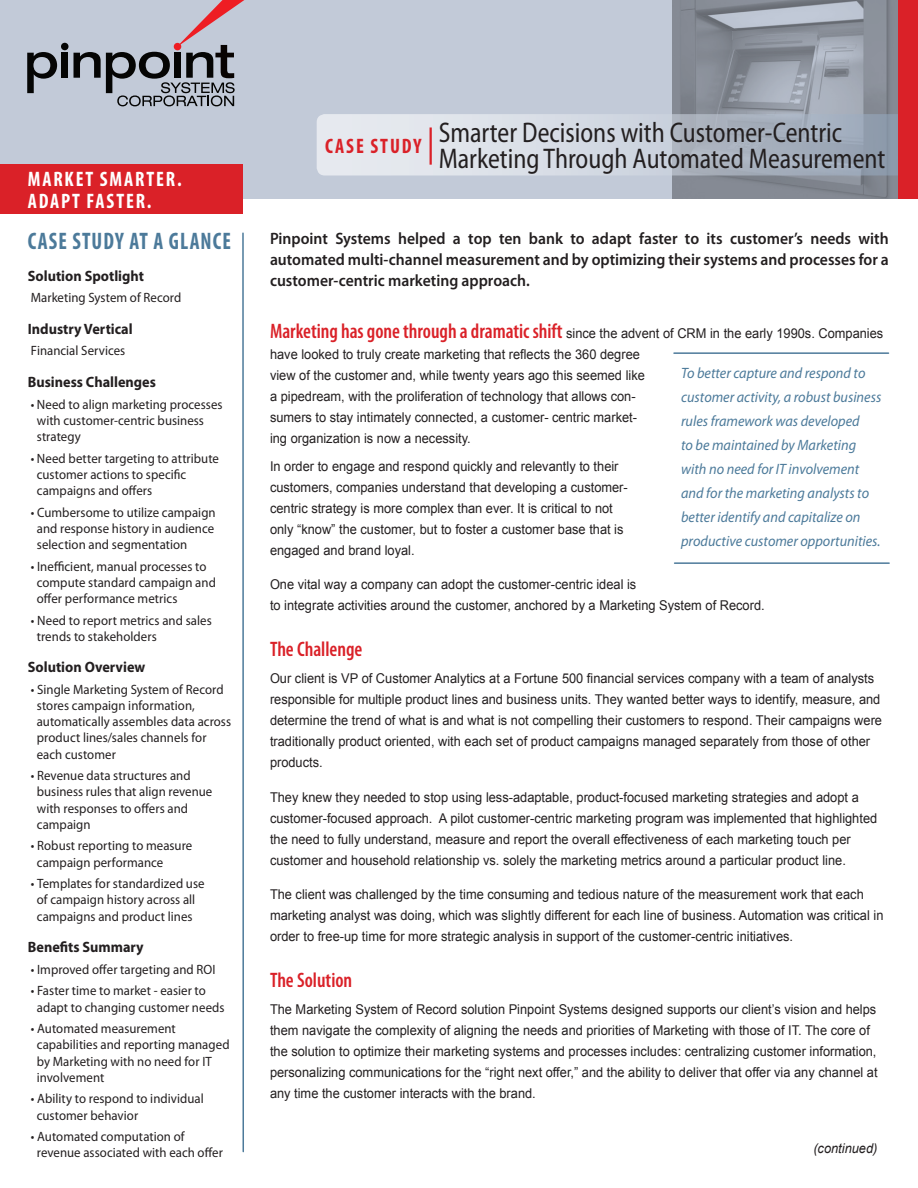
<style>
.page{position:relative;width:918px;height:1188px;background:#fff}
.page>*{position:absolute;margin:0;border:0;box-sizing:border-box;transform-origin:0 0}
.subhead{font:semi-condensed 28.5px "Myriad Pro";color:#231f20;scale:.9 1}
.sidebar_head{font:700 condensed 24px "Myriad Pro";letter-spacing:.05em;color:#4c7a9a;scale:.9 1}
.subhead-2{font:700 condensed 21px "Myriad Pro";letter-spacing:.095em;color:#fff;scale:.95 1}
.subhead-3{font:600 condensed 21px "Myriad Pro";color:#da2128;scale:.95 1}
.subhead-4{font:700 condensed 21px "Myriad Pro";letter-spacing:.095em;color:#da2128;scale:.95 1}
.intro{font:600 16.5px/21px "Myriad Pro";color:#231f20;text-align:justify;scale:.95 1}
.t1{font:italic 15px/24px "Myriad Pro";color:#4c7a9a;scale:.95 1}
.sidebar_subhead{font:700 15px "Myriad Pro";color:#231f20;scale:.95 1}
.body{font:13.5px/21px "Arial";color:#231f20;scale:.95 1}
.sidebar_bullet{font:13.5px/16.2px "Myriad Pro";letter-spacing:.005em;color:#231f20;scale:.95 1}
.subhead-5{font:13.5px/21px "Arial";color:#231f20;scale:.95 1}
.subhead-6{font:italic 13.5px "Arial";color:#231f20;scale:.95 1}
.s1{font-family:"Myriad Pro";font-weight:600;font-stretch:condensed;font-size:21px;color:#da2128}
</style>
<div class="page">
<div style="left:0;top:0;width:918px;height:199px;background:#c2cad8"></div>
<img style="left:673px;top:0;width:225px;height:199px">
<hr style="left:242px;top:233px;width:2px;height:919px;background:#4c7a9a">
<svg style="left:27px;top:0;width:217px;height:106px"></svg>
<svg style="left:317px;top:114px;width:588px;height:62px;background:#c4cbd5"></svg>
<hr style="left:430px;top:127px;width:2px;height:38px;background:#da2128">
<hr style="left:675px;top:562px;width:214px;height:2px;background:#4c7a9a">
<hr style="left:674px;top:352px;width:215px;height:2px;background:#4c7a9a">
<div style="left:0;top:164px;width:243px;height:50px;background:#da2128"></div>
<div style="left:898px;top:0;width:20px;height:199px;background:#da2128"></div>
<p class="subhead-2" style="left:28px;top:166px;width:164px">MARKET SMARTER.</p>
<p class="subhead-2" style="left:28px;top:188px;width:132px">ADAPT FASTER.</p>
<p class="sidebar_head" style="left:28px;top:226px;width:227px">CASE STUDY AT A GLANCE</p>
<p class="sidebar_subhead" style="left:28px;top:266px;width:124px">Solution Spotlight</p>
<p class="sidebar_bullet" style="left:31px;top:290px;width:160px">Marketing System of Record</p>
<p class="sidebar_subhead" style="left:28px;top:319px;width:112px">Industry Vertical</p>
<p class="sidebar_bullet" style="left:31px;top:343px;width:101px">Financial Services</p>
<p class="sidebar_subhead" style="left:28px;top:372px;width:136px">Business Challenges</p>
<p class="sidebar_bullet" style="left:37px;top:396px;width:197px;text-indent:-6px">• Need to align marketing processes with customer-centric business strategy</p>
<p class="sidebar_bullet" style="left:37px;top:450px;width:193px;text-indent:-6px">• Need better targeting to attribute customer actions to specific campaigns and offers</p>
<p class="sidebar_bullet" style="left:37px;top:504px;width:190px;text-align:justify;text-indent:-6px">• Cumbersome to utilize campaign and response history in audience selection and segmentation</p>
<p class="sidebar_bullet" style="left:37px;top:558px;width:190px;text-indent:-6px">• Inefficient, manual processes to compute standard campaign and offer performance metrics</p>
<p class="sidebar_bullet" style="left:37px;top:612px;width:186px;text-indent:-6px">• Need to report metrics and sales trends to stakeholders</p>
<p class="sidebar_subhead" style="left:28px;top:657px;width:125px">Solution Overview</p>
<p class="sidebar_bullet" style="left:37px;top:681px;width:206px;text-indent:-6px">• Single Marketing System of Record stores campaign information, automatically assembles data across product lines/sales channels for each customer</p>
<p class="sidebar_bullet" style="left:37px;top:767px;width:186px;text-indent:-6px">• Revenue data structures and business rules that align revenue with responses to offers and campaign</p>
<p class="sidebar_bullet" style="left:37px;top:838px;width:165px;text-indent:-6px">• Robust reporting to measure campaign performance</p>
<p class="sidebar_bullet" style="left:31px;top:875px;width:184px;text-align:center">• Templates for standardized use of campaign history across all campaigns and product lines</p>
<p class="sidebar_subhead" style="left:28px;top:937px;width:124px">Benefits Summary</p>
<p class="sidebar_bullet" style="left:31px;top:961px;width:196px">• Improved offer targeting and ROI</p>
<p class="sidebar_bullet" style="left:37px;top:983px;width:199px;text-indent:-6px">• Faster time to market - easier to adapt to changing customer needs</p>
<p class="sidebar_bullet" style="left:37px;top:1020px;width:204px;text-indent:-6px">• Automated measurement capabilities and reporting managed by Marketing with no need for IT involvement</p>
<p class="sidebar_bullet" style="left:37px;top:1091px;width:177px;text-indent:-6px">• Ability to respond to individual customer behavior</p>
<p class="sidebar_bullet" style="left:37px;top:1128px;width:197px;text-indent:-6px">• Automated computation of revenue associated with each offer</p>
<p class="subhead-4" style="left:325px;top:133px;width:103px">CASE STUDY</p>
<p class="subhead" style="left:439px;top:117px;width:450px">Smarter Decisions with Customer-Centric</p>
<p class="subhead" style="left:439px;top:143px;width:498px">Marketing Through Automated Measurement</p>
<p class="intro" style="left:270px;top:227px;width:653px">Pinpoint Systems helped a top ten bank to adapt faster to its customer’s needs with automated multi-channel measurement and by optimizing their systems and processes for a customer-centric marketing approach.</p>
<p class="subhead-5" style="left:270px;top:323px;width:647px"><span class="s1">Marketing has gone through a dramatic shift</span> since the advent of CRM in the early 1990s. Companies have looked to truly create marketing that reflects the 360 degree<br>view of the customer and, while twenty years ago this seemed like<br>a pipedream, with the proliferation of technology that allows con-<br>sumers to stay intimately connected, a customer- centric market-<br>ing organization is now a necessity.</p>
<p class="body" style="left:270px;top:455px;width:378px">In order to engage and respond quickly and relevantly to their customers, companies understand that developing a customer&shy;centric strategy is more complex than ever. It is critical to not only “know” the customer, but to foster a customer base that is engaged and brand loyal.</p>
<p class="body" style="left:270px;top:574px;width:522px">One vital way a company can adopt the customer-centric ideal is<br>to integrate activities around the customer, anchored by a Marketing System of Record.</p>
<p class="subhead-3" style="left:270px;top:637px;width:99px">The Challenge</p>
<p class="body" style="left:270px;top:668px;width:646px">Our client is VP of Customer Analytics at a Fortune 500 financial services company with a team of analysts responsible for multiple product lines and business units. They wanted better ways to identify, measure, and determine the trend of what is and what is not compelling their customers to respond. Their campaigns were traditionally product oriented, with each set of product campaigns managed separately from those of other products.</p>
<p class="body" style="left:270px;top:787px;width:641px">They knew they needed to stop using less-adaptable, product-focused marketing strategies and adopt a customer-focused approach. A pilot customer-centric marketing program was implemented that highlighted the need to fully understand, measure and report the overall effectiveness of each marketing touch per customer and household relationship vs. solely the marketing metrics around a particular product line.</p>
<p class="body" style="left:270px;top:884px;width:647px">The client was challenged by the time consuming and tedious nature of the measurement work that each marketing analyst was doing, which was slightly different for each line of business. Automation was critical in order to free-up time for more strategic analysis in support of the customer-centric initiatives.</p>
<p class="subhead-3" style="left:270px;top:968px;width:88px">The Solution</p>
<p class="body" style="left:270px;top:999px;width:641px">The Marketing System of Record solution Pinpoint Systems designed supports our client’s vision and helps them navigate the complexity of aligning the needs and priorities of Marketing with those of IT. The core of the solution to optimize their marketing systems and processes includes: centralizing customer information, personalizing communications for the “right next offer,” and the ability to deliver that offer via any channel at any time the customer interacts with the brand.</p>
<p class="t1" style="left:681px;top:361px;width:212px">To better capture and respond to customer activity, a robust business rules framework was developed<br>to be maintained by Marketing with no need for IT involvement and for the marketing analysts to better identify and capitalize on productive customer opportunities.</p>
<p class="subhead-6" style="left:813px;top:1140px;width:69px">(continued)</p>
</div>
